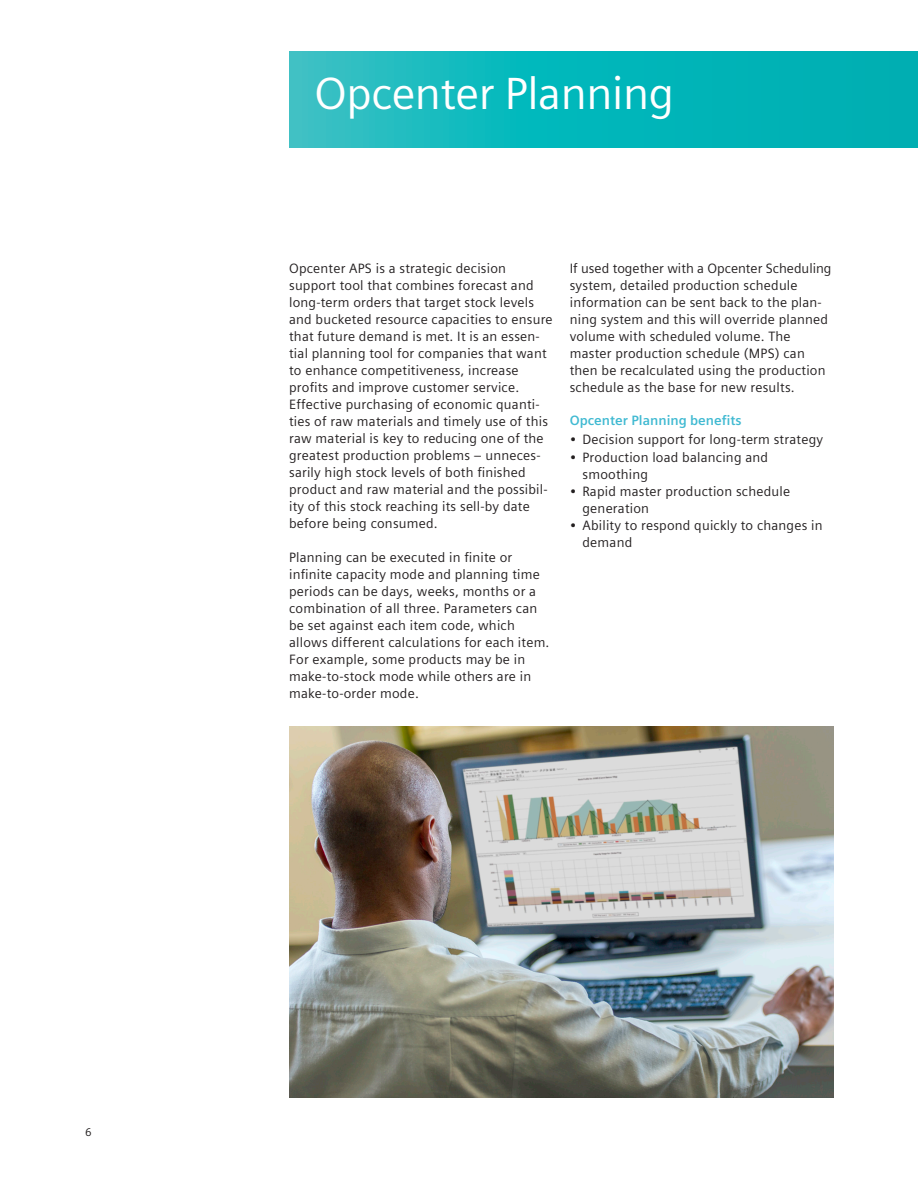
<style>
.page{position:relative;width:918px;height:1188px;background:#fff}
.page>*{position:absolute;margin:0;border:0;box-sizing:border-box;transform-origin:0 0}
._01__Headline__30pt{font:45px "Siemens Sans Global";letter-spacing:-.01em;color:#fff}
.Body_text{font:13.5px/17px "Siemens Sans Global";letter-spacing:.015em;color:#231f20}
.Body_subhead{font:700 13.5px "Siemens Sans Global";color:#41bad2}
.Body_text-2{font:11.25px "Siemens Sans Global";color:#231f20}
</style>
<div class="page">
<svg style="left:289px;top:51px;width:629px;height:97px;background:#0cb6ba"></svg>
<img style="left:289px;top:726px;width:544px;height:371px">
<p class="Body_text-2" style="left:85px;top:1123px;width:8px">6</p>
<p class="_01__Headline__30pt" style="left:315px;top:60px;width:361px">Opcenter Planning</p>
<p class="Body_text" style="left:289px;top:260px;width:265px">Opcenter APS is a strategic decision support tool that combines forecast and long-term orders that target stock levels and bucketed resource capacities to ensure that future demand is met. It is an essen&shy;tial planning tool for companies that want to enhance competitiveness, increase profits and improve customer service.<br>Effective purchasing of economic quanti&shy;ties of raw materials and timely use of this raw material is key to reducing one of the greatest production problems – unneces&shy;sarily high stock levels of both finished product and raw material and the possibil&shy;ity of this stock reaching its sell-by date before being consumed.</p>
<p class="Body_text" style="left:289px;top:549px;width:262px">Planning can be executed in finite or infinite capacity mode and planning time periods can be days, weeks, months or a combination of all three. Parameters can be set against each item code, which allows different calculations for each item.<br>For example, some products may be in make-to-stock mode while others are in make-to-order mode.</p>
<p class="Body_text" style="left:570px;top:260px;width:263px">If used together with a Opcenter Scheduling system, detailed production schedule information can be sent back to the plan&shy;ning system and this will override planned volume with scheduled volume. The master production schedule (MPS) can then be recalculated using the production schedule as the base for new results.</p>
<p class="Body_subhead" style="left:570px;top:410px;width:173px">Opcenter Planning benefits</p>
<p class="Body_text" style="left:570px;top:431px;width:255px">• Decision support for long-term strategy</p>
<p class="Body_text" style="left:583px;top:448px;width:187px;text-indent:-13px">• Production load balancing and smoothing</p>
<p class="Body_text" style="left:583px;top:482px;width:209px;text-indent:-13px">• Rapid master production schedule generation</p>
<p class="Body_text" style="left:583px;top:516px;width:242px;text-indent:-13px">• Ability to respond quickly to changes in demand</p>
</div>
